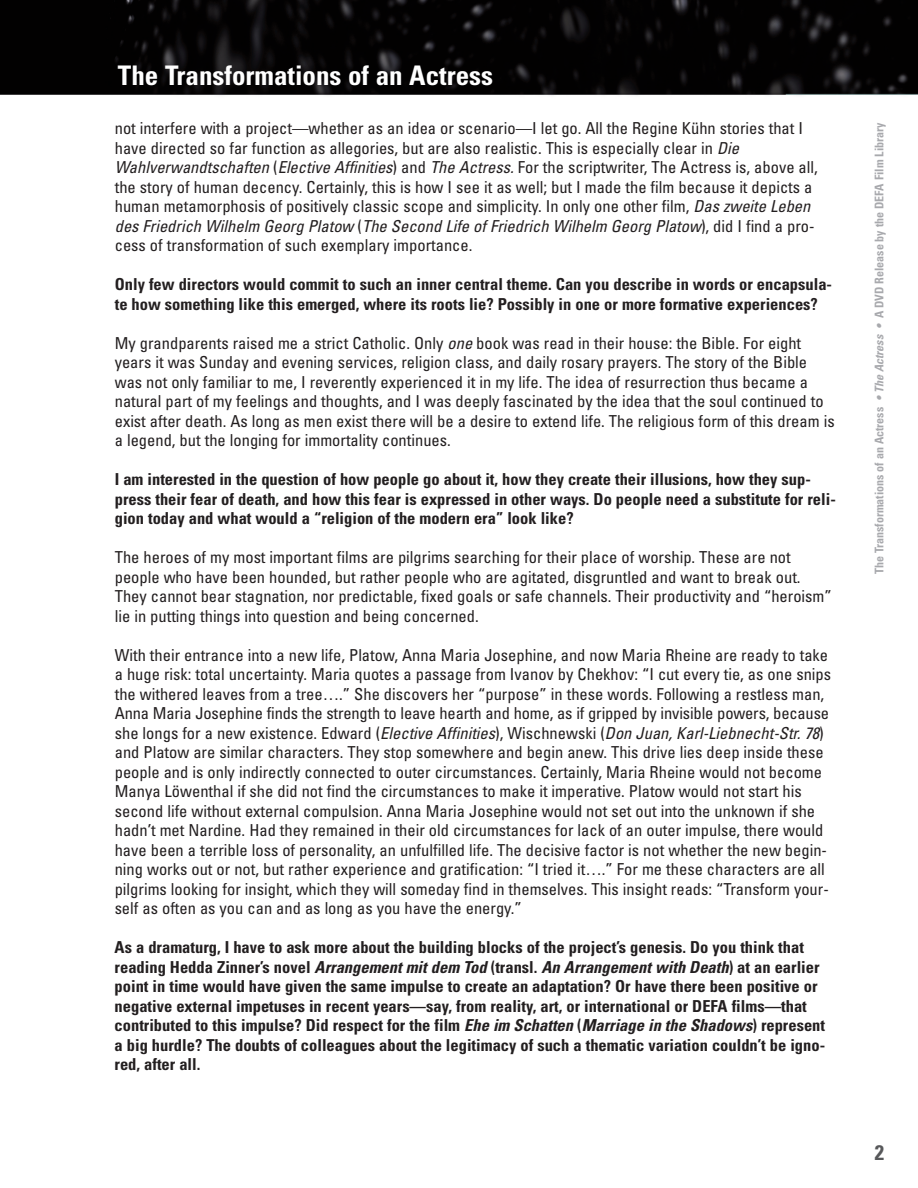
<style>
.page{position:relative;width:918px;height:1188px;background:#fff}
.page>*{position:absolute;margin:0;border:0;box-sizing:border-box;transform-origin:0 0}
.t1{font:700 condensed 27px "Univers";color:#fff}
.t2{font:700 condensed 21px "Univers";color:#57585a}
.t3{font:condensed 16.5px/19.5px "Univers";color:#231f20}
.t4{font:700 condensed 16.5px/19.5px "Univers";color:#231f20}
.t5{font:700 condensed 12px "Univers";color:#a8a9ad}
.s1{font-style:italic}
</style>
<div class="page">
<img style="left:0;top:0;width:917px;height:96px">
<h1 class="t1" style="left:118px;top:65px;width:377px">The Transformations of an Actress</h1>
<p class="t3" style="left:115px;top:120px;width:705px">not interfere with a project—whether as an idea or scenario—I let go. All the Regine Kühn stories that I have directed so far function as allegories, but are also realistic. This is especially clear in <span class="s1">Die Wahlverwandtschaften</span> (<span class="s1">Elective Affinities</span>) and <span class="s1">The Actress.</span> For the scriptwriter, The Actress is, above all, the story of human decency. Certainly, this is how I see it as well; but I made the film because it depicts a human metamorphosis of positively classic scope and simplicity. In only one other film, <span class="s1">Das zweite Leben des Friedrich Wilhelm Georg Platow</span> (<span class="s1">The Second Life of Friedrich Wilhelm Georg Platow</span>), did I find a pro&shy;cess of transformation of such exemplary importance.</p>
<p class="t4" style="left:115px;top:276px;width:719px">Only few directors would commit to such an inner central theme. Can you describe in words or encapsula&shy;te how something like this emerged, where its roots lie? Possibly in one or more formative experiences?</p>
<p class="t3" style="left:115px;top:334px;width:721px">My grandparents raised me a strict Catholic. Only <span class="s1">one</span> book was read in their house: the Bible. For eight years it was Sunday and evening services, religion class, and daily rosary prayers. The story of the Bible was not only familiar to me, I reverently experienced it in my life. The idea of resurrection thus became a natural part of my feelings and thoughts, and I was deeply fascinated by the idea that the soul continued to exist after death. As long as men exist there will be a desire to extend life. The religious form of this dream is a legend, but the longing for immortality continues.</p>
<p class="t4" style="left:115px;top:471px;width:723px">I am interested in the question of how people go about it, how they create their illusions, how they sup&shy;press their fear of death, and how this fear is expressed in other ways. Do people need a substitute for reli&shy;gion today and what would a “religion of the modern era” look like?</p>
<p class="t3" style="left:115px;top:549px;width:719px">The heroes of my most important films are pilgrims searching for their place of worship. These are not people who have been hounded, but rather people who are agitated, disgruntled and want to break out.<br>They cannot bear stagnation, nor predictable, fixed goals or safe channels. Their productivity and “heroism” lie in putting things into question and being concerned.</p>
<p class="t3" style="left:115px;top:646px;width:718px">With their entrance into a new life, Platow, Anna Maria Josephine, and now Maria Rheine are ready to take a huge risk: total uncertainty. Maria quotes a passage from Ivanov by Chekhov: “I cut every tie, as one snips the withered leaves from a tree….” She discovers her “purpose” in these words. Following a restless man, Anna Maria Josephine finds the strength to leave hearth and home, as if gripped by invisible powers, because she longs for a new existence. Edward (<span class="s1">Elective Affinities</span>), Wischnewski (<span class="s1">Don Juan, Karl-Liebnecht-Str. 78</span>) and Platow are similar characters. They stop somewhere and begin anew. This drive lies deep inside these people and is only indirectly connected to outer circumstances. Certainly, Maria Rheine would not become Manya Löwenthal if she did not find the circumstances to make it imperative. Platow would not start his second life without external compulsion. Anna Maria Josephine would not set out into the unknown if she hadn’t met Nardine. Had they remained in their old circumstances for lack of an outer impulse, there would have been a terrible loss of personality, an unfulfilled life. The decisive factor is not whether the new begin&shy;ning works out or not, but rather experience and gratification: “I tried it….” For me these characters are all pilgrims looking for insight, which they will someday find in themselves. This insight reads: “Transform your&shy;self as often as you can and as long as you have the energy.”</p>
<p class="t4" style="left:115px;top:939px;width:712px">As a dramaturg, I have to ask more about the building blocks of the project’s genesis. Do you think that reading Hedda Zinner’s novel <span class="s1">Arrangement mit dem Tod</span> (transl. <span class="s1">An Arrangement with Death</span>) at an earlier point in time would have given the same impulse to create an adaptation? Or have there been positive or negative external impetuses in recent years—say, from reality, art, or international or DEFA films—that contributed to this impulse? Did respect for the film <span class="s1">Ehe im Schatten</span> (<span class="s1">Marriage in the Shadows</span>) represent a big hurdle? The doubts of colleagues about the legitimacy of such a thematic variation couldn’t be igno&shy;red, after all.</p>
<p class="t5" style="left:875px;top:574px;width:453px;rotate:-90deg">The Transformations of an Actress <span class="s1">• The Actress •</span> A DVD Release by the DEFA Film Library</p>
<p class="t2" style="left:875px;top:1145px;width:11px">2</p>
</div>
